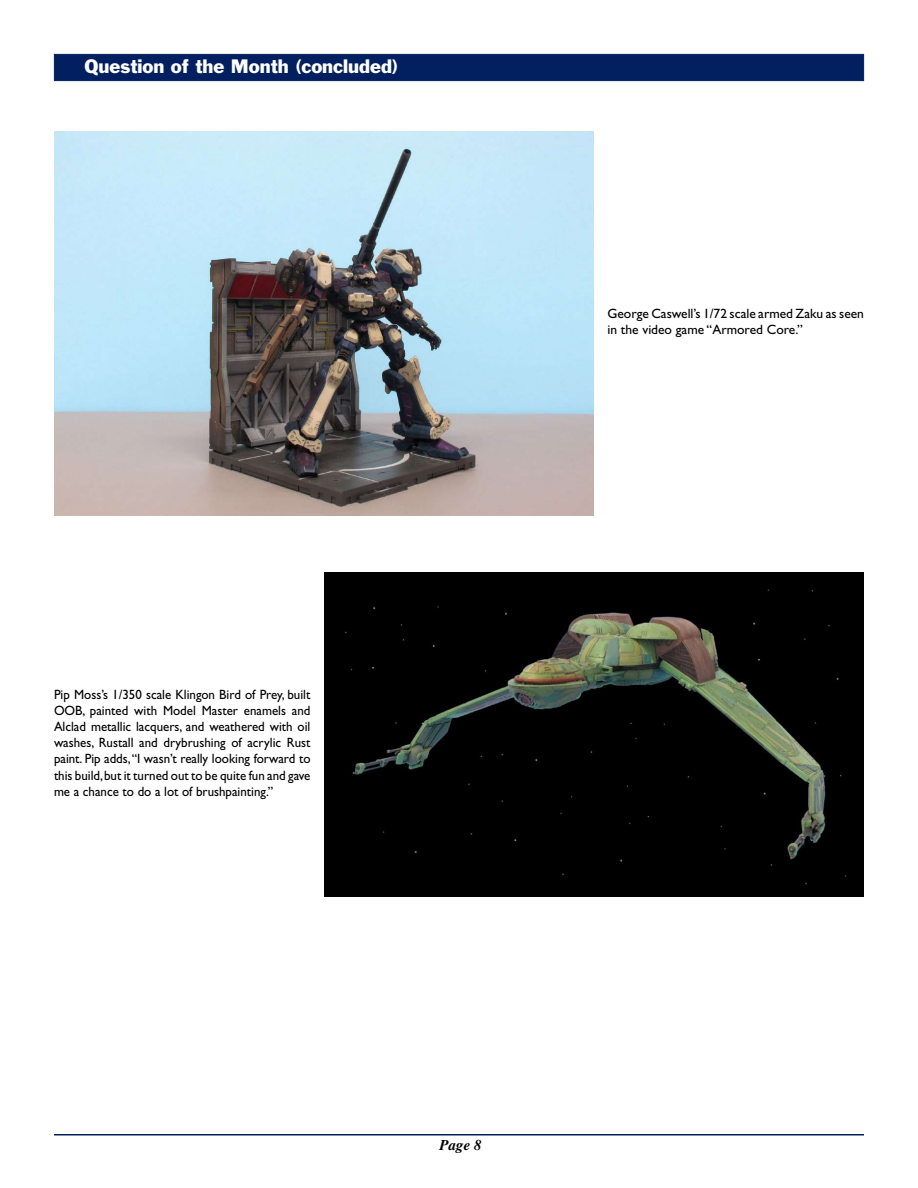
<style>
.page{position:relative;width:918px;height:1188px;background:#fff}
.page>*{position:absolute;margin:0;border:0;box-sizing:border-box;transform-origin:0 0}
.t1{font:18px "Franklin Gothic";color:#fff}
.t2{font:italic 700 15px "Times";color:#000}
.t3{font:13.5px/16.2px "Gill Sans";color:#000;text-align:justify;scale:.96 1}
.t4{font:13.5px/16.2px "Gill Sans";color:#000}
</style>
<div class="page">
<hr style="left:54px;top:1134px;width:810px;height:2px;background:#02205f">
<div style="left:54px;top:54px;width:810px;height:27px;background:#02205f;border:1px solid #02205f"></div>
<img style="left:324px;top:572px;width:540px;height:325px">
<img style="left:54px;top:132px;width:540px;height:384px">
<h1 class="t1" style="left:85px;top:55px;width:315px">Question of the Month (concluded)</h1>
<p class="t4" style="left:608px;top:305px;width:258px">George Caswell’s 1/72 scale armed Zaku as seen in the video game “Armored Core.”</p>
<p class="t3" style="left:54px;top:686px;width:269px">Pip Moss’s 1/350 scale Klingon Bird of Prey, built OOB, painted with Model Master enamels and Alclad metallic lacquers, and weathered with oil washes, Rustall and drybrushing of acrylic Rust paint. Pip adds, “I wasn’t really looking forward to this build, but it turned out to be quite fun and gave me a chance to do a lot of brushpainting.”</p>
<p class="t2" style="left:440px;top:1136px;width:44px">Page 8</p>
</div>
